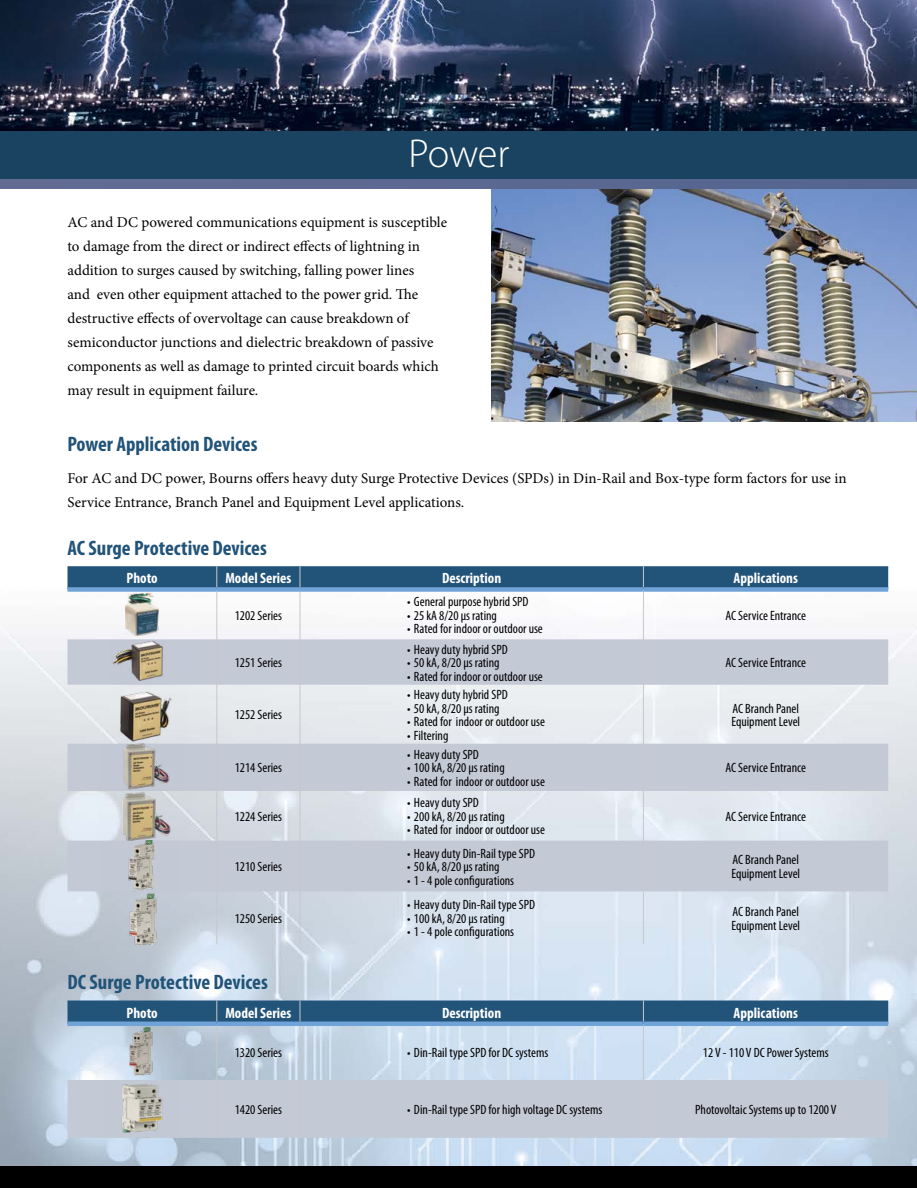
<style>
.page{position:relative;width:917px;height:1188px;background:#fff}
.page>*{position:absolute;margin:0;border:0;box-sizing:border-box;transform-origin:0 0}
.t1{font:300 40.5px "Myriad Pro";letter-spacing:-.005em;color:#fff}
.t2{font:700 condensed 21px "Myriad Pro";color:#225379}
.t3{font:15px/24px "Minion Pro";letter-spacing:-.005em;color:#000}
.t4{font:700 condensed 15px "Myriad Pro";color:#fff}
.t5{font:condensed 13.5px/13.5px "Myriad Pro";color:#000}
</style>
<div class="page">
<img style="left:0;top:567px;width:917px;height:599px">
<img style="left:491px;top:188px;width:426px;height:233px">
<div style="left:0;top:179px;width:917px;height:9px;background:#5b6891"></div>
<div style="left:0;top:131px;width:917px;height:48px;background:#194360"></div>
<div style="left:0;top:1166px;width:917px;height:22px;background:#000"></div>
<img style="left:0;top:0;width:917px;height:131px">
<svg style="left:68px;top:639px;width:820px;height:252px;background:#d1d6e0"></svg>
<div style="left:68px;top:566px;width:820px;height:21px;background:#225379"></div>
<hr style="left:216px;top:592px;width:1px;height:47px;background:#c7c8ca">
<hr style="left:300px;top:592px;width:1px;height:47px;background:#c7c8ca">
<hr style="left:216px;top:639px;width:1px;height:46px;background:#c7c8ca">
<hr style="left:300px;top:639px;width:1px;height:46px;background:#c7c8ca">
<hr style="left:216px;top:685px;width:1px;height:59px;background:#c7c8ca">
<hr style="left:300px;top:685px;width:1px;height:59px;background:#c7c8ca">
<hr style="left:216px;top:744px;width:1px;height:47px;background:#c7c8ca">
<hr style="left:300px;top:744px;width:1px;height:47px;background:#c7c8ca">
<hr style="left:216px;top:791px;width:1px;height:50px;background:#c7c8ca">
<hr style="left:300px;top:791px;width:1px;height:50px;background:#c7c8ca">
<hr style="left:216px;top:841px;width:1px;height:50px;background:#c7c8ca">
<hr style="left:300px;top:841px;width:1px;height:50px;background:#c7c8ca">
<hr style="left:216px;top:891px;width:1px;height:53px;background:#c7c8ca">
<hr style="left:300px;top:891px;width:1px;height:53px;background:#c7c8ca">
<hr style="left:643px;top:841px;width:1px;height:50px;background:#c7c8ca">
<hr style="left:643px;top:592px;width:1px;height:47px;background:#c7c8ca">
<hr style="left:643px;top:891px;width:1px;height:53px;background:#c7c8ca">
<hr style="left:643px;top:639px;width:1px;height:46px;background:#c7c8ca">
<hr style="left:643px;top:685px;width:1px;height:59px;background:#c7c8ca">
<hr style="left:643px;top:744px;width:1px;height:47px;background:#c7c8ca">
<hr style="left:643px;top:791px;width:1px;height:50px;background:#c7c8ca">
<div style="left:68px;top:587px;width:149px;height:5px;background:#70a4d8"></div>
<div style="left:217px;top:587px;width:83px;height:5px;background:#70a4d8"></div>
<div style="left:300px;top:587px;width:343px;height:5px;background:#70a4d8"></div>
<div style="left:643px;top:587px;width:245px;height:5px;background:#70a4d8"></div>
<img style="left:126px;top:594px;width:32px;height:42px">
<img style="left:110px;top:639px;width:54px;height:46px">
<img style="left:119px;top:685px;width:69px;height:59px">
<img style="left:99px;top:744px;width:85px;height:47px">
<img style="left:97px;top:791px;width:90px;height:50px">
<img style="left:102px;top:841px;width:77px;height:50px">
<img style="left:105px;top:891px;width:74px;height:53px">
<div style="left:68px;top:1080px;width:820px;height:58px;background:#c4c9d6"></div>
<div style="left:68px;top:1001px;width:820px;height:21px;background:#225379"></div>
<hr style="left:216px;top:1026px;width:1px;height:54px;background:#c7c8ca">
<hr style="left:300px;top:1026px;width:1px;height:54px;background:#c7c8ca">
<hr style="left:216px;top:1080px;width:1px;height:58px;background:#c7c8ca">
<hr style="left:300px;top:1080px;width:1px;height:58px;background:#c7c8ca">
<hr style="left:643px;top:1026px;width:1px;height:54px;background:#c7c8ca">
<hr style="left:643px;top:1080px;width:1px;height:58px;background:#c7c8ca">
<hr style="left:68px;top:1022px;width:149px;height:4px;background:#70a4d8">
<hr style="left:217px;top:1022px;width:83px;height:4px;background:#70a4d8">
<hr style="left:300px;top:1022px;width:343px;height:4px;background:#70a4d8">
<hr style="left:643px;top:1022px;width:245px;height:4px;background:#70a4d8">
<img style="left:106px;top:1026px;width:72px;height:54px">
<img style="left:103px;top:1080px;width:74px;height:58px">
<h1 class="t1" style="left:408px;top:132px;width:103px">Power</h1>
<p class="t3" style="left:68px;top:210px;width:381px">AC and DC powered communications equipment is susceptible to damage from the direct or indirect effects of lightning in addition to surges caused by switching, falling power lines<br>and even other equipment attached to the power grid. The destructive effects of overvoltage can cause breakdown of semiconductor junctions and dielectric breakdown of passive components as well as damage to printed circuit boards which may result in equipment failure.</p>
<h2 class="t2" style="left:68px;top:433px;width:192px">Power Application Devices</h2>
<p class="t3" style="left:68px;top:467px;width:781px">For AC and DC power, Bourns offers heavy duty Surge Protective Devices (SPDs) in Din-Rail and Box-type form factors for use in<br>Service Entrance, Branch Panel and Equipment Level applications.</p>
<h2 class="t2" style="left:68px;top:537px;width:201px">AC Surge Protective Devices</h2>
<p class="t4" style="left:127px;top:570px;width:33px">Photo</p>
<p class="t4" style="left:225px;top:570px;width:68px">Model Series</p>
<p class="t4" style="left:442px;top:570px;width:61px">Description</p>
<p class="t4" style="left:734px;top:570px;width:66px">Applications</p>
<p class="t5" style="left:235px;top:609px;width:49px">1202 Series</p>
<p class="t5" style="left:407px;top:595px;width:123px">• General purpose hybrid SPD</p>
<p class="t5" style="left:407px;top:609px;width:91px">• 25 kA 8/20 μs rating</p>
<p class="t5" style="left:407px;top:622px;width:137px">• Rated for indoor or outdoor use</p>
<p class="t5" style="left:725px;top:609px;width:82px">AC Service Entrance</p>
<p class="t5" style="left:235px;top:656px;width:49px">1251 Series</p>
<p class="t5" style="left:235px;top:708px;width:49px">1252 Series</p>
<p class="t5" style="left:235px;top:761px;width:49px">1214 Series</p>
<p class="t5" style="left:235px;top:810px;width:49px">1224 Series</p>
<p class="t5" style="left:235px;top:860px;width:49px">1210 Series</p>
<p class="t5" style="left:235px;top:912px;width:49px">1250 Series</p>
<h2 class="t2" style="left:68px;top:971px;width:202px">DC Surge Protective Devices</h2>
<p class="t5" style="left:407px;top:643px;width:102px">• Heavy duty hybrid SPD</p>
<p class="t5" style="left:407px;top:656px;width:94px">• 50 kA, 8/20 µs rating</p>
<p class="t5" style="left:407px;top:670px;width:137px">• Rated for indoor or outdoor use</p>
<p class="t5" style="left:407px;top:688px;width:102px">• Heavy duty hybrid SPD</p>
<p class="t5" style="left:407px;top:702px;width:94px">• 50 kA, 8/20 µs rating</p>
<p class="t5" style="left:407px;top:715px;width:139px">• Rated for indoor or outdoor use</p>
<p class="t5" style="left:407px;top:729px;width:43px">• Filtering</p>
<p class="t5" style="left:407px;top:748px;width:73px">• Heavy duty SPD</p>
<p class="t5" style="left:407px;top:761px;width:99px">• 100 kA, 8/20 µs rating</p>
<p class="t5" style="left:407px;top:775px;width:139px">• Rated for indoor or outdoor use</p>
<p class="t5" style="left:407px;top:796px;width:73px">• Heavy duty SPD</p>
<p class="t5" style="left:407px;top:810px;width:99px">• 200 kA, 8/20 µs rating</p>
<p class="t5" style="left:407px;top:823px;width:139px">• Rated for indoor or outdoor use</p>
<p class="t5" style="left:407px;top:847px;width:129px">• Heavy duty Din-Rail type SPD</p>
<p class="t5" style="left:407px;top:860px;width:94px">• 50 kA, 8/20 µs rating</p>
<p class="t5" style="left:407px;top:874px;width:108px">• 1 - 4 pole configurations</p>
<p class="t5" style="left:407px;top:898px;width:129px">• Heavy duty Din-Rail type SPD</p>
<p class="t5" style="left:407px;top:912px;width:99px">• 100 kA, 8/20 µs rating</p>
<p class="t5" style="left:407px;top:925px;width:108px">• 1 - 4 pole configurations</p>
<p class="t5" style="left:725px;top:656px;width:82px">AC Service Entrance</p>
<p class="t5" style="left:731px;top:702px;width:70px">AC Branch Panel<br>Equipment Level</p>
<p class="t5" style="left:725px;top:761px;width:82px">AC Service Entrance</p>
<p class="t5" style="left:725px;top:810px;width:82px">AC Service Entrance</p>
<p class="t5" style="left:731px;top:853px;width:70px">AC Branch Panel<br>Equipment Level</p>
<p class="t5" style="left:731px;top:905px;width:70px">AC Branch Panel<br>Equipment Level</p>
<p class="t4" style="left:127px;top:1005px;width:33px">Photo</p>
<p class="t4" style="left:225px;top:1005px;width:68px">Model Series</p>
<p class="t4" style="left:442px;top:1005px;width:61px">Description</p>
<p class="t4" style="left:734px;top:1005px;width:66px">Applications</p>
<p class="t5" style="left:235px;top:1046px;width:49px">1320 Series</p>
<p class="t5" style="left:407px;top:1046px;width:143px">• Din-Rail type SPD for DC systems</p>
<p class="t5" style="left:703px;top:1046px;width:127px">12 V - 110 V DC Power Systems</p>
<p class="t5" style="left:235px;top:1103px;width:49px">1420 Series</p>
<p class="t5" style="left:407px;top:1103px;width:197px">• Din-Rail type SPD for high voltage DC systems</p>
<p class="t5" style="left:695px;top:1103px;width:143px">Photovoltaic Systems up to 1200 V</p>
</div>
